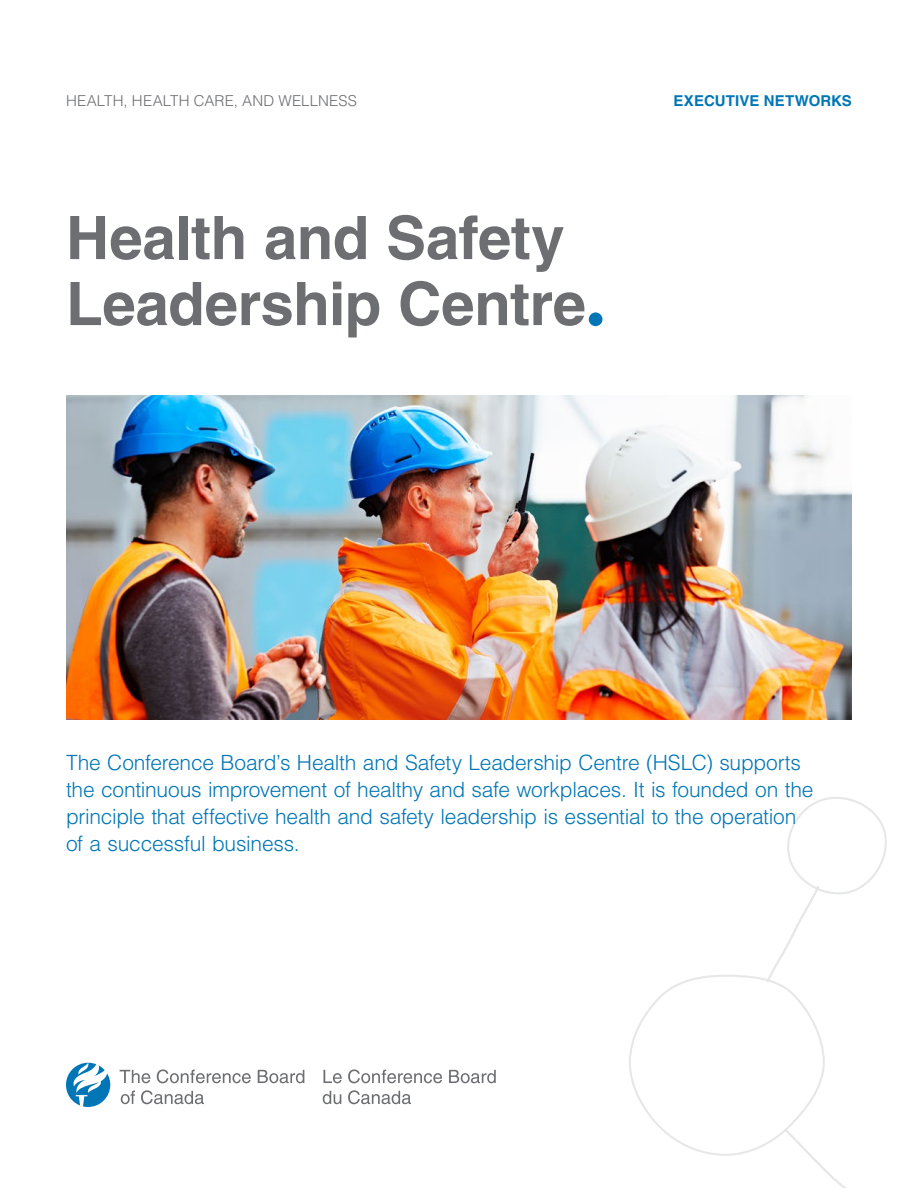
<style>
.page{position:relative;width:918px;height:1188px;background:#fff}
.page>*{position:absolute;margin:0;border:0;box-sizing:border-box;transform-origin:0 0}
.t1{font:700 60px/66px "Helvetica LT Std";letter-spacing:-.005em;color:#6d6e71}
.t2{font:300 21px/27px "Helvetica LT Std";letter-spacing:-.015em;color:#0076b6}
.t3{font:300 15px "Helvetica LT Std";letter-spacing:.015em;color:#6d6e71}
.t4{font:700 15px "Helvetica LT Std";letter-spacing:.005em;color:#0076b6}
.s1{font-family:"Times LT Std";font-size:81px;color:#0076b6}
</style>
<div class="page">
<svg style="left:629px;top:797px;width:258px;height:391px"></svg>
<svg style="left:66px;top:1063px;width:44px;height:44px"></svg>
<svg style="left:120px;top:1070px;width:30px;height:13px"></svg>
<svg style="left:157px;top:1069px;width:94px;height:14px"></svg>
<svg style="left:258px;top:1070px;width:46px;height:13px"></svg>
<svg style="left:121px;top:1091px;width:14px;height:13px"></svg>
<svg style="left:141px;top:1090px;width:63px;height:14px"></svg>
<svg style="left:323px;top:1070px;width:19px;height:13px"></svg>
<svg style="left:348px;top:1069px;width:94px;height:14px"></svg>
<svg style="left:449px;top:1070px;width:47px;height:13px"></svg>
<svg style="left:323px;top:1091px;width:18px;height:13px"></svg>
<svg style="left:348px;top:1090px;width:63px;height:14px"></svg>
<img style="left:66px;top:396px;width:786px;height:324px">
<p class="t3" style="left:66px;top:92px;width:292px">HEALTH, HEALTH CARE, AND WELLNESS</p>
<h1 class="t1" style="left:66px;top:204px;width:541px">Health and Safety<br>Leadership Centre<span class="s1">.</span></h1>
<p class="t4" style="left:674px;top:92px;width:180px">EXECUTIVE NETWORKS</p>
<p class="t2" style="left:66px;top:749px;width:749px">The Conference Board’s Health and Safety Leadership Centre (HSLC) supports the continuous improvement of healthy and safe workplaces. It is founded on the principle that effective health and safety leadership is essential to the operation of a successful business.</p>
</div>
